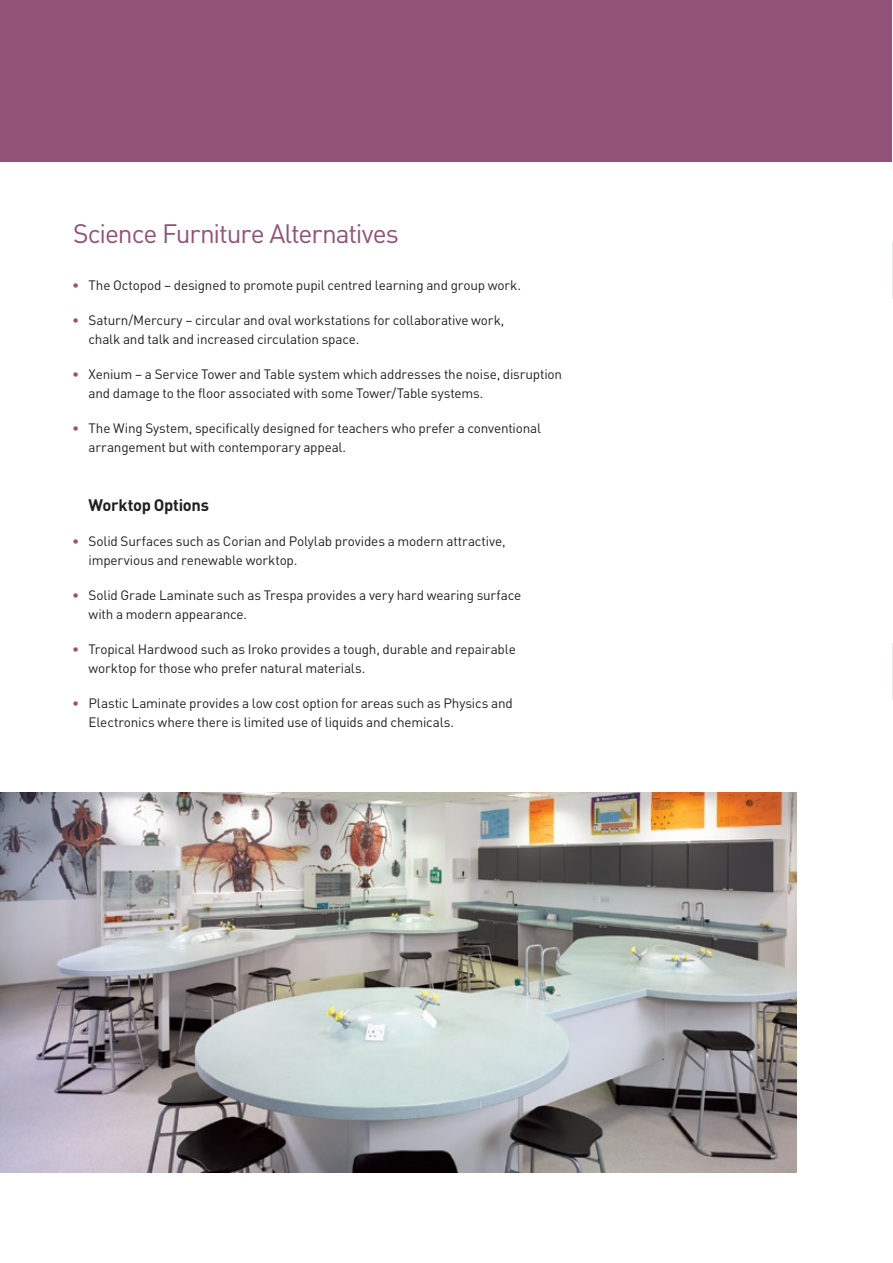
<style>
.page{position:relative;width:893px;height:1263px;background:#fff}
.page>*{position:absolute;margin:0;border:0;box-sizing:border-box;transform-origin:0 0}
.t1{font:26.4px "DIN";letter-spacing:-.045em;color:#925277}
.t2{font:700 16.5px "DIN";letter-spacing:-.02em;color:#231f20}
.t3{font:13.5px/19.5px "DIN";letter-spacing:-.015em;color:#231f20}
.s1{color:#925277}
</style>
<div class="page">
<hr style="left:892px;top:643px;width:1px;height:57px;background:#e4e9ec">
<hr style="left:892px;top:242px;width:1px;height:56px;background:#e4e9ec">
<img style="left:0;top:792px;width:796px;height:381px">
<div style="left:0;top:0;width:891px;height:161px;background:#925277"></div>
<p class="t1" style="left:73px;top:217px;width:327px">Science Furniture Alternatives</p>
<p class="t3" style="left:72px;top:275px;width:450px"><span class="s1">•</span> The Octopod – designed to promote pupil centred learning and group work.</p>
<p class="t3" style="left:89px;top:310px;width:417px;text-indent:-16px"><span class="s1">•</span> Saturn/Mercury – circular and oval workstations for collaborative work, chalk and talk and increased circulation space.</p>
<p class="t3" style="left:89px;top:364px;width:475px;text-indent:-16px"><span class="s1">•</span> Xenium – a Service Tower and Table system which addresses the noise, disruption and damage to the floor associated with some Tower/Table systems.</p>
<p class="t3" style="left:89px;top:418px;width:454px;text-indent:-16px"><span class="s1">•</span> The Wing System, specifically designed for teachers who prefer a conventional arrangement but with contemporary appeal.</p>
<p class="t2" style="left:88px;top:494px;width:122px">Worktop Options</p>
<p class="t3" style="left:88px;top:531px;width:418px;text-indent:-16px"><span class="s1">•</span> Solid Surfaces such as Corian and Polylab provides a modern attractive, impervious and renewable worktop.</p>
<p class="t3" style="left:88px;top:585px;width:434px;text-indent:-16px"><span class="s1">•</span> Solid Grade Laminate such as Trespa provides a very hard wearing surface with a modern appearance.</p>
<p class="t3" style="left:88px;top:639px;width:429px;text-indent:-16px"><span class="s1">•</span> Tropical Hardwood such as Iroko provides a tough, durable and repairable worktop for those who prefer natural materials.</p>
<p class="t3" style="left:88px;top:693px;width:426px;text-indent:-16px"><span class="s1">•</span> Plastic Laminate provides a low cost option for areas such as Physics and<br>Electronics where there is limited use of liquids and chemicals.</p>
</div>
